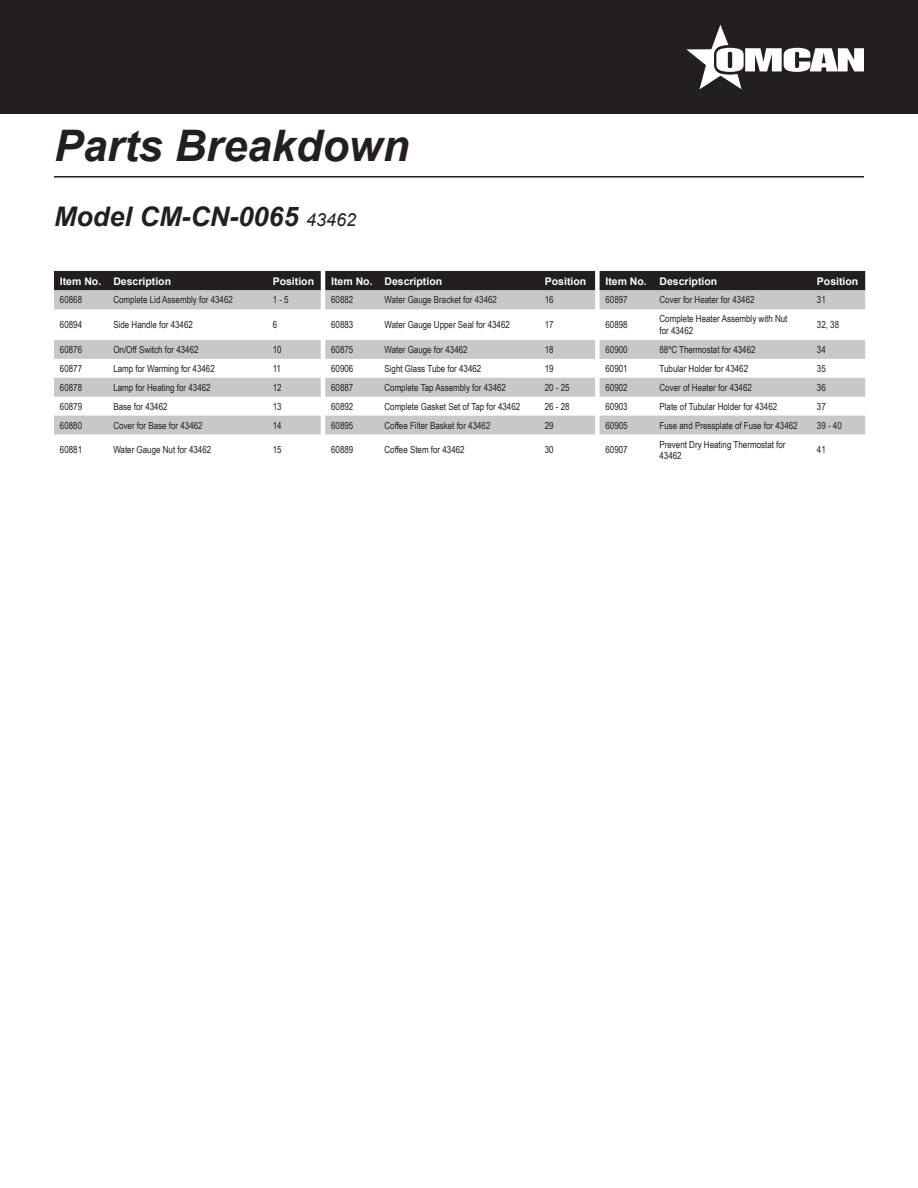
<style>
.page{position:relative;width:918px;height:1188px;background:#fff}
.page>*{position:absolute;margin:0;border:0;box-sizing:border-box;transform-origin:0 0}
.t1{font:italic 700 43.5px "Arial";color:#231f20}
.t2{font:italic 700 27px "Arial";color:#231f20}
.t3{font:700 10.5px "Arial";color:#fff}
.t4{font:9.75px/11.7px "Arial Narrow";color:#231f20}
.s1{font-weight:400;font-size:18px}
</style>
<div class="page">
<div style="left:0;top:0;width:918px;height:114px;background:#231f20"></div>
<svg style="left:686px;top:25px;width:178px;height:64px"></svg>
<hr style="left:54px;top:176px;width:810px;height:2px;background:#231f20">
<svg style="left:54px;top:271px;width:811px;height:38px;background:#767476"></svg>
<div style="left:54px;top:340px;width:811px;height:19px;background:#c7c8ca"></div>
<div style="left:54px;top:378px;width:811px;height:19px;background:#c7c8ca"></div>
<div style="left:54px;top:416px;width:811px;height:19px;background:#c7c8ca"></div>
<p class="t1" style="left:54px;top:116px;width:357px">Parts Breakdown</p>
<p class="t2" style="left:54px;top:198px;width:304px">Model CM-CN-0065 <span class="s1">43462</span></p>
<p class="t3" style="left:60px;top:273px;width:43px">Item No.</p>
<p class="t3" style="left:113px;top:273px;width:59px">Description</p>
<p class="t3" style="left:273px;top:273px;width:43px">Position</p>
<p class="t3" style="left:331px;top:273px;width:43px">Item No.</p>
<p class="t3" style="left:384px;top:273px;width:59px">Description</p>
<p class="t3" style="left:545px;top:273px;width:43px">Position</p>
<p class="t3" style="left:605px;top:273px;width:43px">Item No.</p>
<p class="t3" style="left:660px;top:273px;width:59px">Description</p>
<p class="t3" style="left:817px;top:273px;width:43px">Position</p>
<p class="t4" style="left:60px;top:294px;width:24px">60868</p>
<p class="t4" style="left:113px;top:294px;width:121px">Complete Lid Assembly for 43462</p>
<p class="t4" style="left:273px;top:294px;width:17px">1 - 5</p>
<p class="t4" style="left:331px;top:294px;width:24px">60882</p>
<p class="t4" style="left:384px;top:294px;width:114px">Water Gauge Bracket for 43462</p>
<p class="t4" style="left:545px;top:294px;width:10px">16</p>
<p class="t4" style="left:605px;top:294px;width:24px">60897</p>
<p class="t4" style="left:660px;top:294px;width:97px">Cover for Heater for 43462</p>
<p class="t4" style="left:817px;top:294px;width:10px">31</p>
<p class="t4" style="left:60px;top:319px;width:24px">60894</p>
<p class="t4" style="left:113px;top:319px;width:81px">Side Handle for 43462</p>
<p class="t4" style="left:273px;top:319px;width:6px">6</p>
<p class="t4" style="left:331px;top:319px;width:24px">60883</p>
<p class="t4" style="left:384px;top:319px;width:127px">Water Gauge Upper Seal for 43462</p>
<p class="t4" style="left:545px;top:319px;width:10px">17</p>
<p class="t4" style="left:605px;top:319px;width:24px">60898</p>
<p class="t4" style="left:660px;top:313px;width:129px">Complete Heater Assembly with Nut for 43462</p>
<p class="t4" style="left:817px;top:319px;width:24px">32, 38</p>
<p class="t4" style="left:60px;top:343px;width:24px">60876</p>
<p class="t4" style="left:113px;top:343px;width:87px">On/Off Switch for 43462</p>
<p class="t4" style="left:273px;top:343px;width:10px">10</p>
<p class="t4" style="left:331px;top:343px;width:24px">60875</p>
<p class="t4" style="left:384px;top:343px;width:85px">Water Gauge for 43462</p>
<p class="t4" style="left:545px;top:343px;width:10px">18</p>
<p class="t4" style="left:605px;top:343px;width:24px">60900</p>
<p class="t4" style="left:660px;top:343px;width:98px">88ºC Thermostat for 43462</p>
<p class="t4" style="left:817px;top:343px;width:10px">34</p>
<p class="t4" style="left:60px;top:362px;width:24px">60877</p>
<p class="t4" style="left:113px;top:362px;width:103px">Lamp for Warming for 43462</p>
<p class="t4" style="left:273px;top:362px;width:10px">11</p>
<p class="t4" style="left:331px;top:362px;width:24px">60906</p>
<p class="t4" style="left:384px;top:362px;width:98px">Sight Glass Tube for 43462</p>
<p class="t4" style="left:545px;top:362px;width:10px">19</p>
<p class="t4" style="left:605px;top:362px;width:24px">60901</p>
<p class="t4" style="left:660px;top:362px;width:90px">Tubular Holder for 43462</p>
<p class="t4" style="left:817px;top:362px;width:10px">35</p>
<p class="t4" style="left:60px;top:381px;width:24px">60878</p>
<p class="t4" style="left:113px;top:381px;width:99px">Lamp for Heating for 43462</p>
<p class="t4" style="left:273px;top:381px;width:10px">12</p>
<p class="t4" style="left:331px;top:381px;width:24px">60887</p>
<p class="t4" style="left:384px;top:381px;width:123px">Complete Tap Assembly for 43462</p>
<p class="t4" style="left:545px;top:381px;width:26px">20 - 25</p>
<p class="t4" style="left:605px;top:381px;width:24px">60902</p>
<p class="t4" style="left:660px;top:381px;width:94px">Cover of Heater for 43462</p>
<p class="t4" style="left:817px;top:381px;width:10px">36</p>
<p class="t4" style="left:60px;top:400px;width:24px">60879</p>
<p class="t4" style="left:113px;top:400px;width:56px">Base for 43462</p>
<p class="t4" style="left:273px;top:400px;width:10px">13</p>
<p class="t4" style="left:331px;top:400px;width:24px">60892</p>
<p class="t4" style="left:384px;top:400px;width:137px">Complete Gasket Set of Tap for 43462</p>
<p class="t4" style="left:545px;top:400px;width:26px">26 - 28</p>
<p class="t4" style="left:605px;top:400px;width:24px">60903</p>
<p class="t4" style="left:660px;top:400px;width:119px">Plate of Tubular Holder for 43462</p>
<p class="t4" style="left:817px;top:400px;width:10px">37</p>
<p class="t4" style="left:60px;top:419px;width:24px">60880</p>
<p class="t4" style="left:113px;top:419px;width:91px">Cover for Base for 43462</p>
<p class="t4" style="left:273px;top:419px;width:10px">14</p>
<p class="t4" style="left:331px;top:419px;width:24px">60895</p>
<p class="t4" style="left:384px;top:419px;width:108px">Coffee Filter Basket for 43462</p>
<p class="t4" style="left:545px;top:419px;width:10px">29</p>
<p class="t4" style="left:605px;top:419px;width:24px">60905</p>
<p class="t4" style="left:660px;top:419px;width:140px">Fuse and Pressplate of Fuse for 43462</p>
<p class="t4" style="left:817px;top:419px;width:26px">39 - 40</p>
<p class="t4" style="left:60px;top:444px;width:24px">60881</p>
<p class="t4" style="left:113px;top:444px;width:99px">Water Gauge Nut for 43462</p>
<p class="t4" style="left:273px;top:444px;width:10px">15</p>
<p class="t4" style="left:331px;top:444px;width:24px">60889</p>
<p class="t4" style="left:384px;top:444px;width:82px">Coffee Stem for 43462</p>
<p class="t4" style="left:545px;top:444px;width:10px">30</p>
<p class="t4" style="left:605px;top:444px;width:24px">60907</p>
<p class="t4" style="left:660px;top:438px;width:128px">Prevent Dry Heating Thermostat for<br>43462</p>
<p class="t4" style="left:817px;top:444px;width:10px">41</p>
</div>
